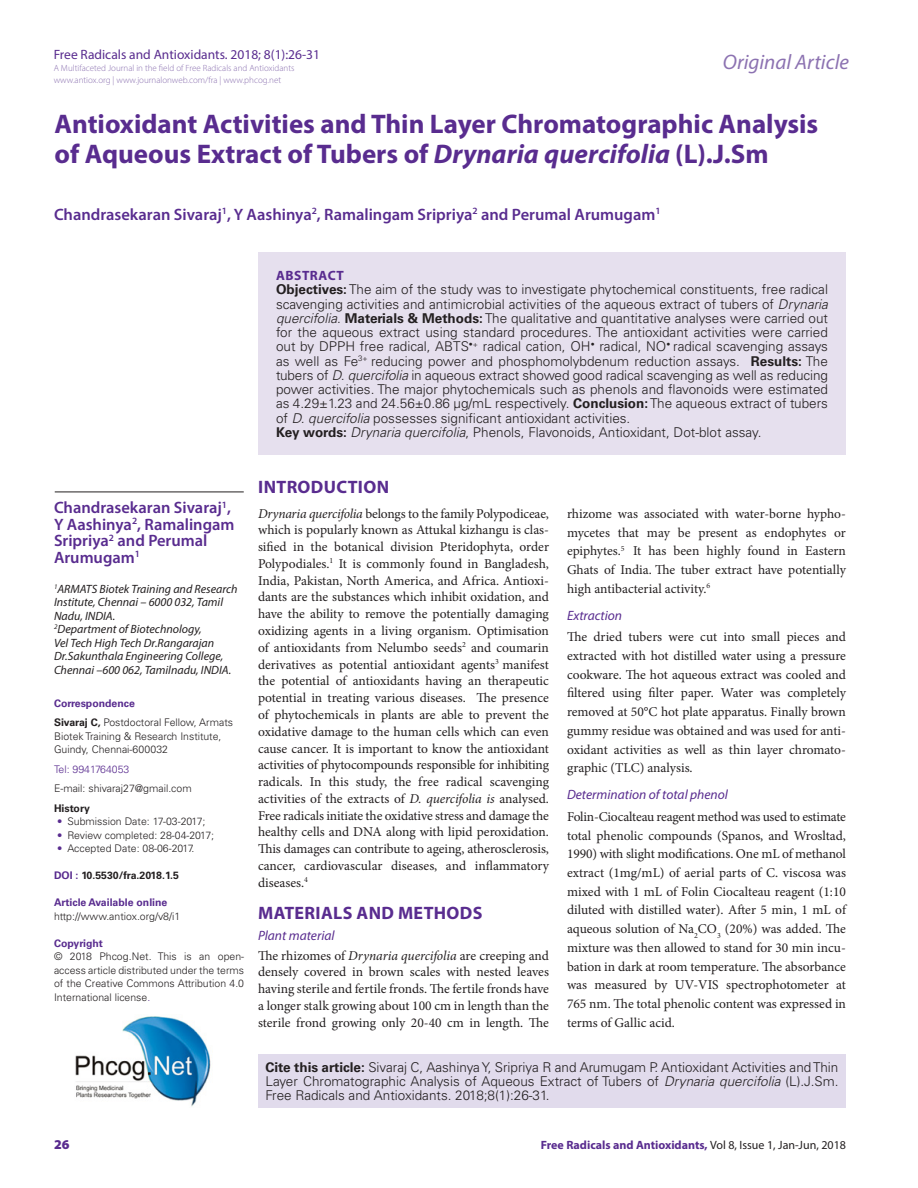
<style>
.page{position:relative;width:918px;height:1188px;background:#fff}
.page>*{position:absolute;margin:0;border:0;box-sizing:border-box;transform-origin:0 0}
.CT{font:700 27px/30px "Myriad Pro";color:#592c8f}
.t1{font:italic 21px "Myriad Pro";color:#8c72b1}
._1_HD{font:700 18px "Myriad Pro";letter-spacing:.02em;color:#592c8f}
.CA{font:600 16.5px/16.5px "Myriad Pro";color:#592c8f}
.TXT{font:13.5px/16.8px "Minion Pro";color:#231f20;text-align:justify}
.ABS_TXT{font:300 13.5px/14.2px "Univers LT Std";color:#231f20;text-align:justify}
._3_HD{font:italic 13.5px "Myriad Pro";color:#592c8f}
.t2{font:13.5px "Myriad Pro";color:#592c8f}
.ABS_HD{font:700 13.5px "Myriad Pro";letter-spacing:.04em;color:#592c8f}
.RRH{font:900 13.5px "Myriad Pro";color:#592c8f}
.CA_Aff{font:italic 12px/13.5px "Myriad Pro";color:#231f20}
.RRH-2{font:700 12px "Myriad Pro";color:#592c8f}
.ABS_AU_ADD{font:300 10.5px/13.5px "Univers LT Std";color:#231f20}
.ABS_AU_ADD-2{font:700 10.5px "Univers LT Std";color:#231f20}
.ABS_AU_ADD-3{font:700 10.5px "Univers LT Std";color:#592c8f}
.ABS_TXT-2{font:700 10.5px "Univers LT Std";color:#592c8f}
.ABS_AU_ADD-4{font:300 10.5px "Univers LT Std";color:#592c8f}
.t3{font:300 9px/12px "Myriad Pro";color:#8c72b1}
.s1{font-style:italic}
.s2{font-weight:700}
.s3{color:#592c8f}
.s4{font-weight:400;color:#231f20}
</style>
<div class="page">
<div style="left:258px;top:252px;width:588px;height:203px;background:#e6e0ee"></div>
<hr style="left:55px;top:492px;width:189px;height:1px;background:#231f20">
<div style="left:258px;top:1054px;width:588px;height:54px;background:#e1dbec"></div>
<img style="left:75px;top:1016px;width:136px;height:91px">
<p class="t2" style="left:54px;top:46px;width:268px">Free Radicals and Antioxidants. 2018; 8(1):26-31</p>
<p class="t3" style="left:54px;top:62px;width:242px">A Multifaceted Journal in the field of Free Radicals and Antioxidants www.antiox.org | www.journalonweb.com/fra | www.phcog.net</p>
<h2 class="t1" style="left:723px;top:49px;width:128px">Original Article</h2>
<p class="CT" style="left:55px;top:108px;width:765px">Antioxidant Activities and Thin Layer Chromatographic Analysis of Aqueous Extract of Tubers of <span class="s1">Drynaria quercifolia</span> (L).J.Sm</p>
<p class="CA" style="left:54px;top:205px;width:608px">Chandrasekaran Sivaraj<sup>1</sup>, Y Aashinya<sup>2</sup>, Ramalingam Sripriya<sup>2</sup> and Perumal Arumugam<sup>1</sup></p>
<p class="ABS_HD" style="left:276px;top:267px;width:69px">ABSTRACT</p>
<p class="ABS_TXT" style="left:276px;top:283px;width:554px"><span class="s2">Objectives:</span> The aim of the study was to investigate phytochemical constituents, free radical scavenging activities and antimicrobial activities of the aqueous extract of tubers of <span class="s1">Drynaria quercifolia</span>. <span class="s2">Materials &amp; Methods:</span> The qualitative and quantitative analyses were carried out for the aqueous extract using standard procedures. The antioxidant activities were carried out by DPPH free radical, ABTS<sup>•+</sup> radical cation, OH<sup>•</sup> radical, NO<sup>•</sup> radical scavenging assays as well as Fe<sup>3+</sup> reducing power and phosphomolybdenum reduction assays. <span class="s2">Results:</span> The tubers of <span class="s1">D. quercifolia</span> in aqueous extract showed good radical scavenging as well as reducing power activities. The major phytochemicals such as phenols and flavonoids were estimated as 4.29±1.23 and 24.56±0.86 μg/mL respectively. <span class="s2">Conclusion:</span> The aqueous extract of tubers of <span class="s1">D. quercifolia</span> possesses significant antioxidant activities.</p>
<p class="ABS_TXT" style="left:276px;top:425px;width:487px"><span class="s2">Key words:</span> <span class="s1">Drynaria quercifolia</span>, Phenols, Flavonoids, Antioxidant, Dot-blot assay.</p>
<p class="CA" style="left:54px;top:499px;width:182px">Chandrasekaran Sivaraj<sup>1</sup>,<br>Y Aashinya<sup>2</sup>, Ramalingam<br>Sripriya<sup>2</sup> and Perumal<br>Arumugam<sup>1</sup></p>
<p class="CA_Aff" style="left:54px;top:582px;width:185px"><sup>1</sup>ARMATS Biotek Training and Research<br>Institute, Chennai – 6000 032, Tamil<br>Nadu, INDIA.</p>
<p class="CA_Aff" style="left:54px;top:622px;width:179px"><sup>2</sup>Department of Biotechnology,<br>Vel Tech High Tech Dr.Rangarajan Dr.Sakunthala Engineering College, Chennai –600 062, Tamilnadu, INDIA.</p>
<p class="ABS_TXT-2" style="left:54px;top:697px;width:82px">Correspondence</p>
<p class="ABS_AU_ADD" style="left:54px;top:716px;width:181px"><span class="s2">Sivaraj C,</span> Postdoctoral Fellow, Armats<br>Biotek Training &amp; Research Institute,<br>Guindy, Chennai-600032</p>
<p class="ABS_AU_ADD-4" style="left:54px;top:763px;width:77px">Tel: 9941764053</p>
<p class="ABS_AU_ADD" style="left:54px;top:782px;width:139px">E-mail: shivaraj27@gmail.com</p>
<p class="ABS_AU_ADD-2" style="left:54px;top:802px;width:37px">History</p>
<p class="ABS_AU_ADD" style="left:57px;top:815px;width:150px"><span class="s3">•</span> Submission Date: 17-03-2017;</p>
<p class="ABS_AU_ADD" style="left:57px;top:828px;width:159px"><span class="s3">•</span> Review completed: 28-04-2017;</p>
<p class="ABS_AU_ADD" style="left:57px;top:842px;width:139px"><span class="s3">•</span> Accepted Date: 08-06-2017.</p>
<p class="ABS_AU_ADD-2" style="left:54px;top:870px;width:127px"><span class="s3">DOI :</span> 10.5530/fra.2018.1.5</p>
<p class="ABS_AU_ADD-3" style="left:54px;top:897px;width:115px">Article Available online</p>
<p class="ABS_AU_ADD" style="left:54px;top:909px;width:128px">http://www.antiox.org/v8/i1</p>
<p class="ABS_AU_ADD-3" style="left:54px;top:937px;width:50px">Copyright</p>
<p class="ABS_AU_ADD" style="left:54px;top:950px;width:192px;text-align:justify">© 2018 Phcog.Net. This is an open&shy;access article distributed under the terms of the Creative Commons Attribution 4.0<br>International license<span class="s3">.</span></p>
<p class="_1_HD" style="left:258px;top:475px;width:132px">INTRODUCTION</p>
<p class="TXT" style="left:258px;top:505px;width:293px"><span class="s1">Drynaria quercifolia</span> belongs to the family Polypodiceae, which is popularly known as Attukal kizhangu is clas&shy;sified in the botanical division Pteridophyta, order Polypodiales.<sup>1</sup> It is commonly found in Bangladesh, India, Pakistan, North America, and Africa. Antioxi&shy;dants are the substances which inhibit oxidation, and have the ability to remove the potentially damaging oxidizing agents in a living organism. Optimisation of antioxidants from Nelumbo seeds<sup>2</sup> and coumarin derivatives as potential antioxidant agents<sup>3</sup> manifest the potential of antioxidants having an therapeutic potential in treating various diseases. The presence of phytochemicals in plants are able to prevent the oxidative damage to the human cells which can even cause cancer. It is important to know the antioxidant activities of phytocompounds responsible for inhibiting radicals. In this study, the free radical scavenging activities of the extracts of <span class="s1">D. quercifolia is</span> analysed.<br>Free radicals initiate the oxidative stress and damage the healthy cells and DNA along with lipid peroxidation.<br>This damages can contribute to ageing, atherosclerosis, cancer, cardiovascular diseases, and inflammatory diseases.<sup>4</sup></p>
<p class="_1_HD" style="left:258px;top:901px;width:226px">MATERIALS AND METHODS</p>
<p class="_3_HD" style="left:258px;top:927px;width:78px">Plant material</p>
<p class="TXT" style="left:258px;top:947px;width:293px">The rhizomes of <span class="s1">Drynaria quercifolia</span> are creeping and densely covered in brown scales with nested leaves having sterile and fertile fronds. The fertile fronds have a longer stalk growing about 100 cm in length than the sterile frond growing only 20-40 cm in length. The</p>
<p class="TXT" style="left:567px;top:504px;width:281px;line-height:18.8px">rhizome was associated with water-borne hypho&shy;mycetes that may be present as endophytes or epiphytes.<sup>5</sup> It has been highly found in Eastern Ghats of India. The tuber extract have potentially high antibacterial activity.<sup>6</sup></p>
<p class="_3_HD" style="left:567px;top:607px;width:57px">Extraction</p>
<p class="TXT" style="left:567px;top:628px;width:281px;line-height:18.8px">The dried tubers were cut into small pieces and extracted with hot distilled water using a pressure cookware. The hot aqueous extract was cooled and filtered using filter paper. Water was completely removed at 50°C hot plate apparatus. Finally brown gummy residue was obtained and was used for anti&shy;oxidant activities as well as thin layer chromato&shy;graphic (TLC) analysis.</p>
<p class="_3_HD" style="left:567px;top:786px;width:162px">Determination of total phenol</p>
<p class="TXT" style="left:567px;top:807px;width:281px;line-height:18.8px">Folin-Ciocalteau reagent method was used to estimate total phenolic compounds (Spanos, and Wrosltad, 1990) with slight modifications. One mL of methanol extract (1mg/mL) of aerial parts of C. viscosa was mixed with 1 mL of Folin Ciocalteau reagent (1:10 diluted with distilled water). After 5 min, 1 mL of aqueous solution of Na<sub>2</sub>CO<sub>3</sub> (20%) was added. The mixture was then allowed to stand for 30 min incu&shy;bation in dark at room temperature. The absorbance was measured by UV-VIS spectrophotometer at 765 nm. The total phenolic content was expressed in terms of Gallic acid.</p>
<p class="ABS_TXT" style="left:266px;top:1060px;width:574px"><span class="s2">Cite this article:</span> Sivaraj C, Aashinya Y, Sripriya R and Arumugam P. Antioxidant Activities and Thin Layer Chromatographic Analysis of Aqueous Extract of Tubers of <span class="s1">Drynaria quercifolia</span> (L).J.Sm.<br>Free Radicals and Antioxidants. 2018;8(1):26-31.</p>
<p class="RRH" style="left:54px;top:1136px;width:17px">26</p>
<p class="RRH-2" style="left:541px;top:1137px;width:307px">Free Radicals and Antioxidants, <span class="s4">Vol 8, Issue 1, Jan-Jun, 2018</span></p>
</div>
